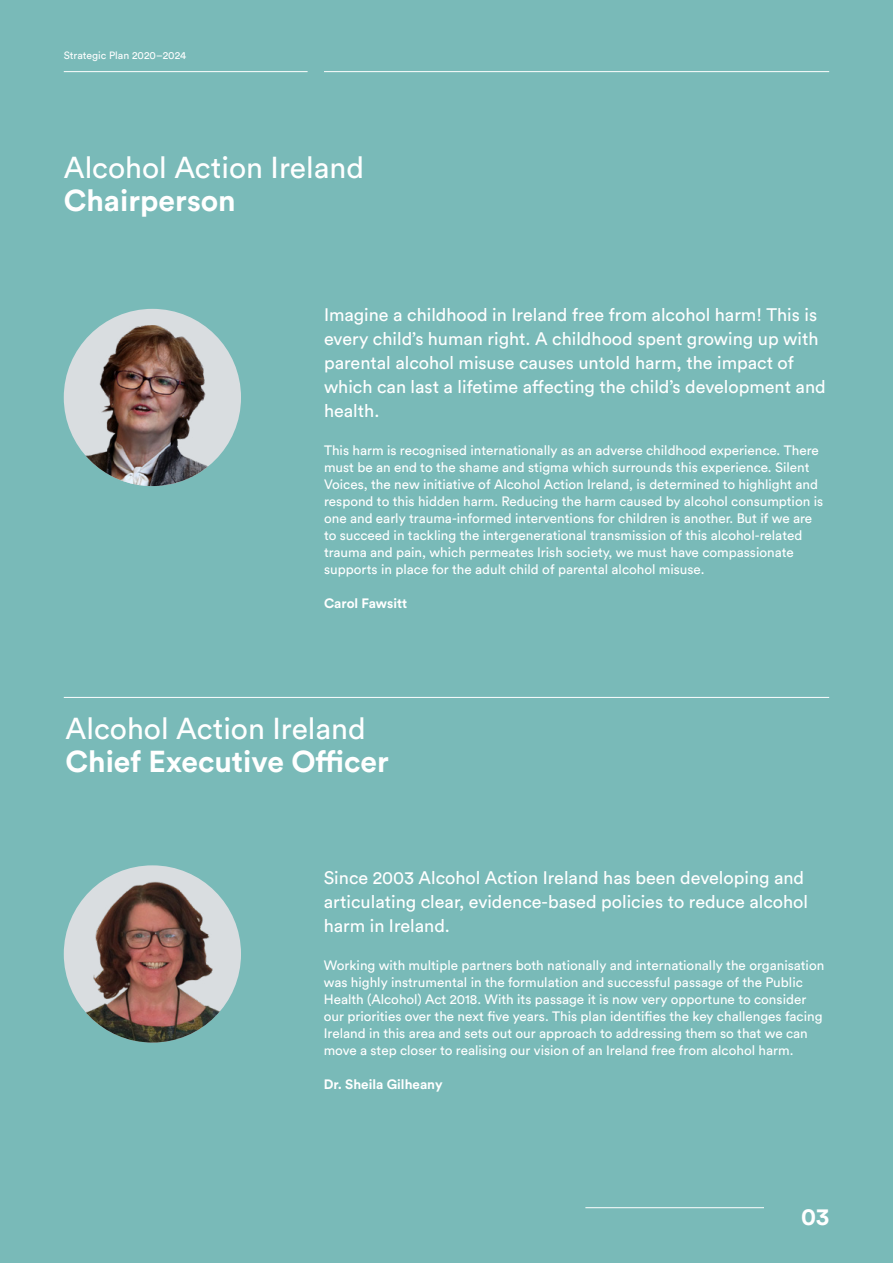
<style>
.page{position:relative;width:893px;height:1263px;background:#79bab8}
.page>*{position:absolute;margin:0;border:0;box-sizing:border-box;transform-origin:0 0}
.t1{font:30px "Circular Std";color:#fff}
.t2{font:700 30px "Circular Std";color:#fff}
.t3{font:700 24px "Circular Std";color:#fff}
.t4{font:18px/24px "Circular Std";color:#fff}
.t5{font:13.5px/17px "Circular Std";color:#fff}
.t6{font:700 13.5px "Circular Std";color:#fff}
.t7{font:10.5px "Circular Std";color:#fff}
</style>
<div class="page">
<img style="left:64px;top:309px;width:177px;height:177px;border-radius:89px">
<img style="left:64px;top:865px;width:177px;height:177px;border-radius:89px">
<hr style="left:64px;top:697px;width:765px;height:1px;background:#fff">
<hr style="left:324px;top:71px;width:505px;height:1px;background:#fff">
<hr style="left:64px;top:71px;width:244px;height:1px;background:#fff">
<hr style="left:585px;top:1207px;width:179px;height:1px;background:#fff">
<p class="t7" style="left:64px;top:49px;width:124px">Strategic Plan 2020–2024</p>
<h1 class="t1" style="left:64px;top:149px;width:302px">Alcohol Action Ireland</h1>
<h1 class="t2" style="left:64px;top:181px;width:174px">Chairperson</h1>
<p class="t4" style="left:324px;top:303px;width:503px">Imagine a childhood in Ireland free from alcohol harm! This is every child’s human right. A childhood spent growing up with parental alcohol misuse causes untold harm, the impact of which can last a lifetime affecting the child’s development and health.</p>
<p class="t5" style="left:324px;top:442px;width:501px">This harm is recognised internationally as an adverse childhood experience. There must be an end to the shame and stigma which surrounds this experience. Silent Voices, the new initiative of Alcohol Action Ireland, is determined to highlight and respond to this hidden harm. Reducing the harm caused by alcohol consumption is one and early trauma-informed interventions for children is another. But if we are to succeed in tackling the intergenerational transmission of this alcohol-related trauma and pain, which permeates Irish society, we must have compassionate supports in place for the adult child of parental alcohol misuse.</p>
<p class="t6" style="left:324px;top:595px;width:85px">Carol Fawsitt</p>
<h1 class="t1" style="left:66px;top:710px;width:302px">Alcohol Action Ireland</h1>
<h1 class="t2" style="left:66px;top:742px;width:325px">Chief Executive Officer</h1>
<h3 class="t4" style="left:324px;top:865px;width:486px">Since 2003 Alcohol Action Ireland has been developing and articulating clear, evidence-based policies to reduce alcohol harm in Ireland.</h3>
<p class="t5" style="left:324px;top:957px;width:502px">Working with multiple partners both nationally and internationally the organisation was highly instrumental in the formulation and successful passage of the Public Health (Alcohol) Act 2018. With its passage it is now very opportune to consider our priorities over the next five years. This plan identifies the key challenges facing Ireland in this area and sets out our approach to addressing them so that we can move a step closer to realising our vision of an Ireland free from alcohol harm.</p>
<p class="t6" style="left:324px;top:1075px;width:120px">Dr. Sheila Gilheany</p>
<h2 class="t3" style="left:801px;top:1201px;width:30px">03</h2>
</div>
